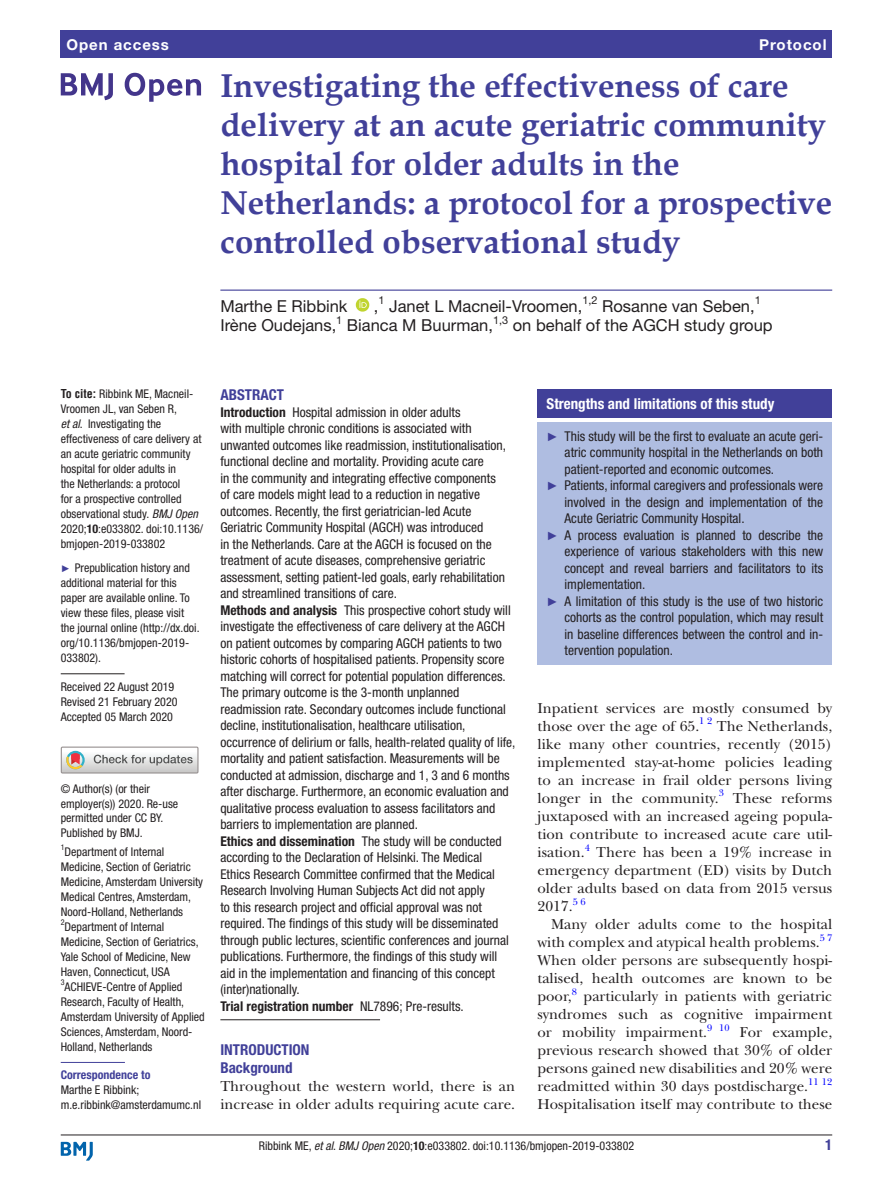
<style>
.page{position:relative;width:893px;height:1191px;background:#fff}
.page>*{position:absolute;margin:0;border:0;box-sizing:border-box;transform-origin:0 0}
.t1{font:700 33px/39px "Book Antiqua";color:#414099}
.t2{font:16.5px "Helvetica Neue LT Std";color:#231f20}
.t3{font:15px/18px "New Baskerville";color:#231f20;text-align:justify}
.t4{font:700 condensed 15px "Helvetica Neue LT Std";color:#fff}
.t5{font:700 condensed 15px/18px "Helvetica Neue LT Std";color:#414099}
.t6{font:700 15px "Helvetica Neue LT Std";letter-spacing:.065em;color:#fff}
.t7{font:condensed 13.5px/16.5px "Helvetica Neue LT Std";color:#231f20}
.t8{font:condensed 12px/15px "Helvetica Neue LT Std";color:#231f20}
.t9{font:700 condensed 12px "Helvetica Neue LT Std";color:#414099}
.t10{font:10.95px "Helvetica Neue LT Std";color:#231f20}
.t11{font:9.9px "New Baskerville";color:#00f}
.t12{font:condensed 7.95px "Helvetica Neue LT Std";color:#231f20}
.s1{font-family:"Helvetica LT Std";font-weight:700}
.s2{font-style:italic}
.s3{font-weight:700}
.s4{font-family:"Arial";font-stretch:normal;font-size:9.75px;color:#414099}
.s5{font-family:"Arial";font-stretch:normal;font-size:12px;color:#414099}
</style>
<div class="page">
<hr style="left:61px;top:1134px;width:771px;height:1px;background:#231f20">
<svg style="left:61px;top:1141px;width:32px;height:19px"></svg>
<div style="left:61px;top:31px;width:771px;height:27px;background:#414099"></div>
<hr style="left:220px;top:289px;width:612px;height:2px;background:#414099">
<svg style="left:356px;top:298px;width:13px;height:14px"></svg>
<hr style="left:61px;top:673px;width:64px;height:1px;background:#231f20">
<hr style="left:61px;top:1062px;width:64px;height:1px;background:#414099">
<svg style="left:61px;top:73px;width:52px;height:27px"></svg>
<svg style="left:125px;top:73px;width:76px;height:29px"></svg>
<div style="left:61px;top:746px;width:138px;height:27px;border:1px solid #969090"></div>
<svg style="left:61px;top:747px;width:137px;height:26px"></svg>
<div style="left:538px;top:389px;width:294px;height:29px;background:#414099"></div>
<div style="left:538px;top:422px;width:294px;height:242px;background:#afbde1"></div>
<hr style="left:220px;top:1019px;width:160px;height:1px;background:#231f20">
<p class="t6" style="left:66px;top:35px;width:104px">Open access</p>
<p class="t6" style="left:759px;top:35px;width:69px">Protocol</p>
<h1 class="t1" style="left:220px;top:66px;width:613px">Investigating the effectiveness of care delivery at an acute geriatric community hospital for older adults in the Netherlands: a protocol for a prospective controlled observational study</h1>
<p class="t2" style="left:220px;top:296px;width:129px">Marthe E Ribbink</p>
<p class="t2" style="left:374px;top:296px;width:6px">,</p>
<p class="t10" style="left:378px;top:294px;width:8px">1</p>
<p class="t2" style="left:389px;top:296px;width:195px">Janet L Macneil-Vroomen,</p>
<p class="t10" style="left:582px;top:294px;width:17px">1,2</p>
<p class="t2" style="left:602px;top:296px;width:154px">Rosanne van Seben,</p>
<p class="t10" style="left:755px;top:294px;width:8px">1</p>
<p class="t2" style="left:220px;top:315px;width:117px">Irène Oudejans,</p>
<p class="t10" style="left:336px;top:313px;width:8px">1</p>
<p class="t2" style="left:347px;top:315px;width:148px">Bianca M Buurman,</p>
<p class="t10" style="left:493px;top:313px;width:17px">1,3</p>
<p class="t2" style="left:513px;top:315px;width:261px">on behalf of the AGCH study group</p>
<p class="t8" style="left:61px;top:386px;width:144px"><span class="s1">To cite:</span> Ribbink ME, Macneil-<br>Vroomen JL, van Seben R,<br><span class="s2">et al</span>. Investigating the effectiveness of care delivery at an acute geriatric community hospital for older adults in<br>the Netherlands: a protocol<br>for a prospective controlled observational study. <span class="s2">BMJ Open<br></span>2020;<span class="s3">10</span>:e033802. doi:10.1136/ bmjopen-2019-033802</p>
<p class="t8" style="left:61px;top:560px;width:140px"><span class="s4">►</span> Prepublication history and additional material for this paper are available online. To view these files, please visit the journal online (http://dx.doi. org/10.1136/bmjopen-2019-<br>033802).</p>
<p class="t8" style="left:61px;top:679px;width:118px">Received 22 August 2019<br>Revised 21 February 2020<br>Accepted 05 March 2020</p>
<p class="t8" style="left:61px;top:782px;width:119px;line-height:14.4px">© Author(s) (or their employer(s)) 2020. Re-use permitted under CC BY.<br>Published by BMJ.</p>
<p class="t12" style="left:61px;top:843px;width:5px">1</p>
<p class="t8" style="left:61px;top:844px;width:144px;text-indent:4px">Department of Internal<br>Medicine, Section of Geriatric<br>Medicine, Amsterdam University<br>Medical Centres, Amsterdam,<br>Noord-Holland, Netherlands</p>
<p class="t12" style="left:61px;top:918px;width:5px">2</p>
<p class="t8" style="left:61px;top:919px;width:139px;text-indent:4px">Department of Internal<br>Medicine, Section of Geriatrics,<br>Yale School of Medicine, New<br>Haven, Connecticut, USA</p>
<p class="t12" style="left:61px;top:978px;width:5px">3</p>
<p class="t8" style="left:61px;top:979px;width:146px;text-indent:4px">ACHIEVE-Centre of Applied<br>Research, Faculty of Health,<br>Amsterdam University of Applied<br>Sciences, Amsterdam, Noord-<br>Holland, Netherlands</p>
<p class="t9" style="left:61px;top:1067px;width:91px">Correspondence to</p>
<p class="t8" style="left:61px;top:1082px;width:142px">Marthe E Ribbink; m.e.ribbink@amsterdamumc.nl</p>
<p class="t5" style="left:220px;top:385px;width:65px">Abstract</p>
<p class="t7" style="left:220px;top:403px;width:297px"><span class="s3">Introduction</span> Hospital admission in older adults<br>with multiple chronic conditions is associated with unwanted outcomes like readmission, institutionalisation, functional decline and mortality. Providing acute care<br>in the community and integrating effective components<br>of care models might lead to a reduction in negative outcomes. Recently, the first geriatrician-led Acute Geriatric Community Hospital (AGCH) was introduced<br>in the Netherlands. Care at the AGCH is focused on the treatment of acute diseases, comprehensive geriatric assessment, setting patient-led goals, early rehabilitation and streamlined transitions of care.<br><span class="s3">Methods and analysis</span> This prospective cohort study will investigate the effectiveness of care delivery at the AGCH on patient outcomes by comparing AGCH patients to two historic cohorts of hospitalised patients. Propensity score matching will correct for potential population differences.<br>The primary outcome is the 3-month unplanned readmission rate. Secondary outcomes include functional decline, institutionalisation, healthcare utilisation, occurrence of delirium or falls, health-related quality of life, mortality and patient satisfaction. Measurements will be conducted at admission, discharge and 1, 3 and 6 months after discharge. Furthermore, an economic evaluation and qualitative process evaluation to assess facilitators and barriers to implementation are planned.<br><span class="s3">Ethics and dissemination</span> The study will be conducted according to the Declaration of Helsinki. The Medical<br>Ethics Research Committee confirmed that the Medical Research Involving Human Subjects Act did not apply<br>to this research project and official approval was not required. The findings of this study will be disseminated through public lectures, scientific conferences and journal publications. Furthermore, the findings of this study will aid in the implementation and financing of this concept (inter)nationally.<br><span class="s3">Trial registration number</span> NL7896; Pre-results.</p>
<p class="t5" style="left:220px;top:1040px;width:91px">Introduction<br>Background</p>
<p class="t3" style="left:220px;top:1077px;width:296px">Throughout the western world, there is an increase in older adults requiring acute care.</p>
<p class="t4" style="left:547px;top:395px;width:229px">Strengths and limitations of this study</p>
<p class="t7" style="left:547px;top:428px;width:278px"><span class="s5">►</span> This study will be the first to evaluate an acute geri-</p>
<p class="t7" style="left:565px;top:444px;width:260px">atric community hospital in the Netherlands on both</p>
<p class="t7" style="left:565px;top:461px;width:211px">patient-reported and economic outcomes.</p>
<p class="t7" style="left:547px;top:477px;width:278px"><span class="s5">►</span> Patients, informal caregivers and professionals were</p>
<p class="t7" style="left:565px;top:494px;width:260px">involved in the design and implementation of the</p>
<p class="t7" style="left:565px;top:510px;width:182px">Acute Geriatric Community Hospital.</p>
<p class="t7" style="left:547px;top:527px;width:278px"><span class="s5">►</span> A process evaluation is planned to describe the</p>
<p class="t7" style="left:565px;top:543px;width:260px">experience of various stakeholders with this new</p>
<p class="t7" style="left:565px;top:560px;width:260px">concept and reveal barriers and facilitators to its</p>
<p class="t7" style="left:565px;top:576px;width:82px">implementation.</p>
<p class="t7" style="left:547px;top:593px;width:278px"><span class="s5">►</span> A limitation of this study is the use of two historic</p>
<p class="t7" style="left:565px;top:609px;width:260px">cohorts as the control population, which may result</p>
<p class="t7" style="left:565px;top:626px;width:260px">in baseline differences between the control and in-</p>
<p class="t7" style="left:565px;top:642px;width:110px">tervention population.</p>
<p class="t3" style="left:538px;top:699px;width:296px">Inpatient services are mostly consumed by those over the age of 65.<sup>1</sup> <sup>2</sup> The Netherlands, like many other countries, recently (2015) implemented stay-at-home policies leading to an increase in frail older persons living longer in the community.</p>
<p class="t11" style="left:719px;top:787px;width:7px">3</p>
<p class="t3" style="left:538px;top:789px;width:296px;text-indent:195px">These reforms juxtaposed with an increased ageing popula&shy;tion contribute to increased acute care util&shy;isation.</p>
<p class="t11" style="left:585px;top:841px;width:7px">4</p>
<p class="t3" style="left:538px;top:843px;width:296px;text-indent:59px">There has been a 19% increase in emergency department (ED) visits by Dutch older adults based on data from 2015 versus 2017.</p>
<p class="t11" style="left:573px;top:895px;width:14px">5 6</p>
<p class="t3" style="left:538px;top:915px;width:296px;text-indent:14px">Many older adults come to the hospital with complex and atypical health problems.</p>
<p class="t11" style="left:820px;top:931px;width:14px">5 7</p>
<p class="t3" style="left:538px;top:951px;width:296px">When older persons are subsequently hospi&shy;talised, health outcomes are known to be poor,</p>
<p class="t11" style="left:572px;top:985px;width:7px">8</p>
<p class="t3" style="left:538px;top:987px;width:296px;text-indent:46px">particularly in patients with geriatric syndromes such as cognitive impairment or mobility impairment.</p>
<p class="t11" style="left:707px;top:1021px;width:24px">9 10</p>
<p class="t3" style="left:538px;top:1023px;width:296px;text-indent:202px">For example, previous research showed that 30% of older persons gained new disabilities and 20% were readmitted within 30 days postdischarge.</p>
<p class="t11" style="left:808px;top:1075px;width:26px">11 12</p>
<p class="t3" style="left:538px;top:1095px;width:296px">Hospitalisation itself may contribute to these</p>
<p class="t8" style="left:259px;top:1137px;width:377px">Ribbink ME, <span class="s2">et al</span>. <span class="s2">BMJ Open</span> 2020;<span class="s3">10</span>:e033802. doi:10.1136/bmjopen-2019-033802</p>
<p class="t5" style="left:825px;top:1135px;width:9px">1</p>
</div>
